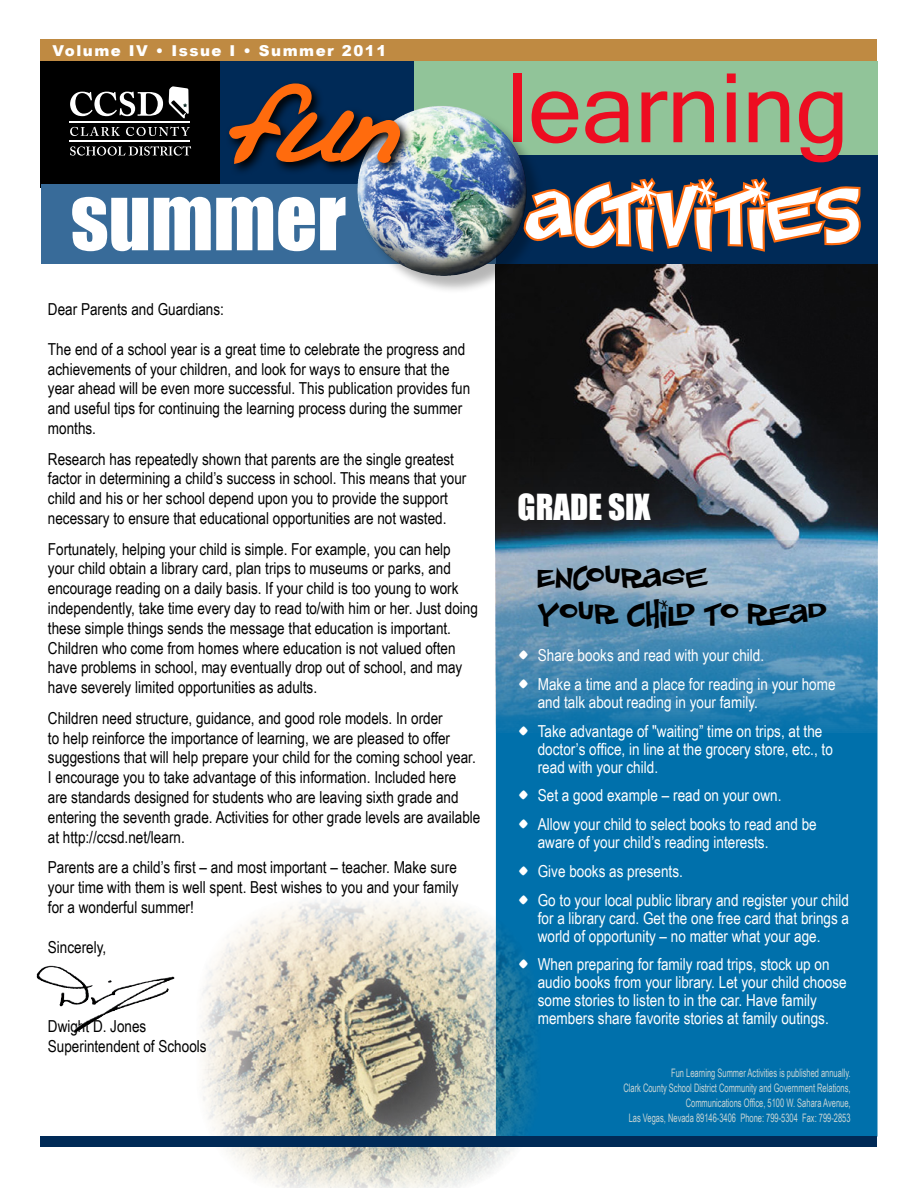
<style>
.page{position:relative;width:918px;height:1188px;background:#fff}
.page>*{position:absolute;margin:0;border:0;box-sizing:border-box;transform-origin:0 0}
.t1{font:96px "Microsoft Sans Serif";color:#ed0d21}
.t2{font:81px "Impact";color:#fff}
.t3{font:74.25px "Johnny Lunchpail";letter-spacing:-.05em;color:#fff}
.t4{font:33px "Impact";color:#fff}
.t5{font:30px/36px "Johnny Lunchpail";letter-spacing:.015em;color:#000}
.t6{font:16.5px/19.8px "Arial Narrow";color:#000}
.t7{font:16.5px/18px "Arial Narrow";color:#fff}
.t8{font:900 15px "Arial";letter-spacing:.1em;color:#fff}
.t9{font:11.7px/15px "Arial Narrow";color:#c7d4d4;text-align:right;scale:.78 1}
.s1{font-family:"Warnock Pro";font-weight:700;font-size:27px}
</style>
<div class="page">
<div style="left:496px;top:732px;width:382px;height:405px;background:#0070ab"></div>
<img style="left:196px;top:896px;width:345px;height:292px">
<img style="left:496px;top:264px;width:382px;height:468px">
<div style="left:40px;top:1137px;width:838px;height:10px;background:#002a57"></div>
<div style="left:40px;top:39px;width:838px;height:23px;background:#bf8a42"></div>
<div style="left:414px;top:61px;width:464px;height:98px;background:#91c499"></div>
<div style="left:40px;top:61px;width:180px;height:127px;background:#000"></div>
<hr style="left:70px;top:121px;width:120px;height:1px;background:#fff">
<hr style="left:70px;top:140px;width:120px;height:1px;background:#fff">
<svg style="left:70px;top:92px;width:93px;height:24px"></svg>
<svg style="left:70px;top:127px;width:50px;height:9px"></svg>
<svg style="left:126px;top:127px;width:64px;height:9px"></svg>
<svg style="left:70px;top:146px;width:121px;height:10px"></svg>
<svg style="left:169px;top:86px;width:20px;height:33px"></svg>
<div style="left:220px;top:61px;width:194px;height:127px;background:#002a57"></div>
<div style="left:41px;top:184px;width:455px;height:80px;background:#386b99"></div>
<div style="left:496px;top:156px;width:382px;height:108px;background:#002a57"></div>
<div style="left:360px;top:108px;width:185px;height:186px;background:#000;opacity:.29"></div>
<div style="left:345px;top:105px;width:185px;height:138px;background:#fff;opacity:.75"></div>
<div style="left:352px;top:131px;width:187px;height:145px;background:#000;opacity:.75"></div>
<svg style="left:522px;top:174px;width:341px;height:94px"></svg>
<svg style="left:235px;top:105px;width:178px;height:71px"></svg>
<svg style="left:229px;top:83px;width:174px;height:84px"></svg>
<img style="left:36px;top:967px;width:57px;height:39px">
<p class="t8" style="left:52px;top:40px;width:335px">Volume IV • Issue I • Summer 2011</p>
<h2 class="t2" style="left:70px;top:156px;width:277px">summer</h2>
<p class="t6" style="left:48px;top:299px;width:177px">Dear Parents and Guardians:</p>
<p class="t6" style="left:48px;top:339px;width:424px">The end of a school year is a great time to celebrate the progress and achievements of your children, and look for ways to ensure that the year ahead will be even more successful. This publication provides fun and useful tips for continuing the learning process during the summer months.</p>
<p class="t6" style="left:48px;top:448px;width:420px">Research has repeatedly shown that parents are the single greatest factor in determining a child’s success in school. This means that your child and his or her school depend upon you to provide the support necessary to ensure that educational opportunities are not wasted.</p>
<p class="t6" style="left:48px;top:538px;width:432px">Fortunately, helping your child is simple. For example, you can help your child obtain a library card, plan trips to museums or parks, and encourage reading on a daily basis. If your child is too young to work independently, take time every day to read to/with him or her. Just doing these simple things sends the message that education is important.<br>Children who come from homes where education is not valued often have problems in school, may eventually drop out of school, and may have severely limited opportunities as adults.</p>
<p class="t6" style="left:48px;top:708px;width:434px">Children need structure, guidance, and good role models. In order<br>to help reinforce the importance of learning, we are pleased to offer suggestions that will help prepare your child for the coming school year.<br>I encourage you to take advantage of this information. Included here<br>are standards designed for students who are leaving sixth grade and entering the seventh grade. Activities for other grade levels are available at http://ccsd.net/learn.</p>
<p class="t6" style="left:48px;top:857px;width:412px;text-align:justify">Parents are a child’s first – and most important – teacher. Make sure your time with them is well spent. Best wishes to you and your family for a wonderful summer!</p>
<p class="t6" style="left:48px;top:936px;width:60px">Sincerely,</p>
<p class="t6" style="left:48px;top:1015px;width:160px">Dwight D. Jones<br>Superintendent of Schools</p>
<h1 class="t1" style="left:506px;top:54px;width:344px">learning</h1>
<h3 class="t3" style="left:526px;top:168px;width:336px">activities</h3>
<h3 class="t4" style="left:518px;top:481px;width:134px">GRADE SIX</h3>
<h3 class="t5" style="left:538px;top:561px;width:291px">Encourage<br>Your Child to Read</h3>
<p class="t7" style="left:518px;top:646px;width:248px"><span class="s1">•</span> Share books and read with your child.</p>
<p class="t7" style="left:538px;top:675px;width:299px;text-indent:-20px"><span class="s1">•</span> Make a time and a place for reading in your home and talk about reading in your family.</p>
<p class="t7" style="left:538px;top:721px;width:297px;text-indent:-20px"><span class="s1">•</span> Take advantage of "waiting” time on trips, at the doctor’s office, in line at the grocery store, etc., to read with your child.</p>
<p class="t7" style="left:518px;top:786px;width:265px"><span class="s1">•</span> Set a good example – read on your own.</p>
<p class="t7" style="left:538px;top:815px;width:281px;text-indent:-20px"><span class="s1">•</span> Allow your child to select books to read and be aware of your child’s reading interests.</p>
<p class="t7" style="left:518px;top:861px;width:167px"><span class="s1">•</span> Give books as presents.</p>
<p class="t7" style="left:538px;top:890px;width:313px;text-align:justify;text-indent:-20px"><span class="s1">•</span> Go to your local public library and register your child for a library card. Get the one free card that brings a world of opportunity – no matter what your age.</p>
<p class="t7" style="left:538px;top:955px;width:310px;text-indent:-20px"><span class="s1">•</span> When preparing for family road trips, stock up on audio books from your library. Let your child choose some stories to listen to in the car. Have family members share favorite stories at family outings.</p>
<p class="t9" style="left:623px;top:1065px;width:293px">Fun Learning Summer Activities is published annually.<br>Clark County School District Community and Government Relations, Communications Office, 5100 W. Sahara Avenue,<br>Las Vegas, Nevada 89146-3406 Phone: 799-5304 Fax: 799-2853</p>
</div>
